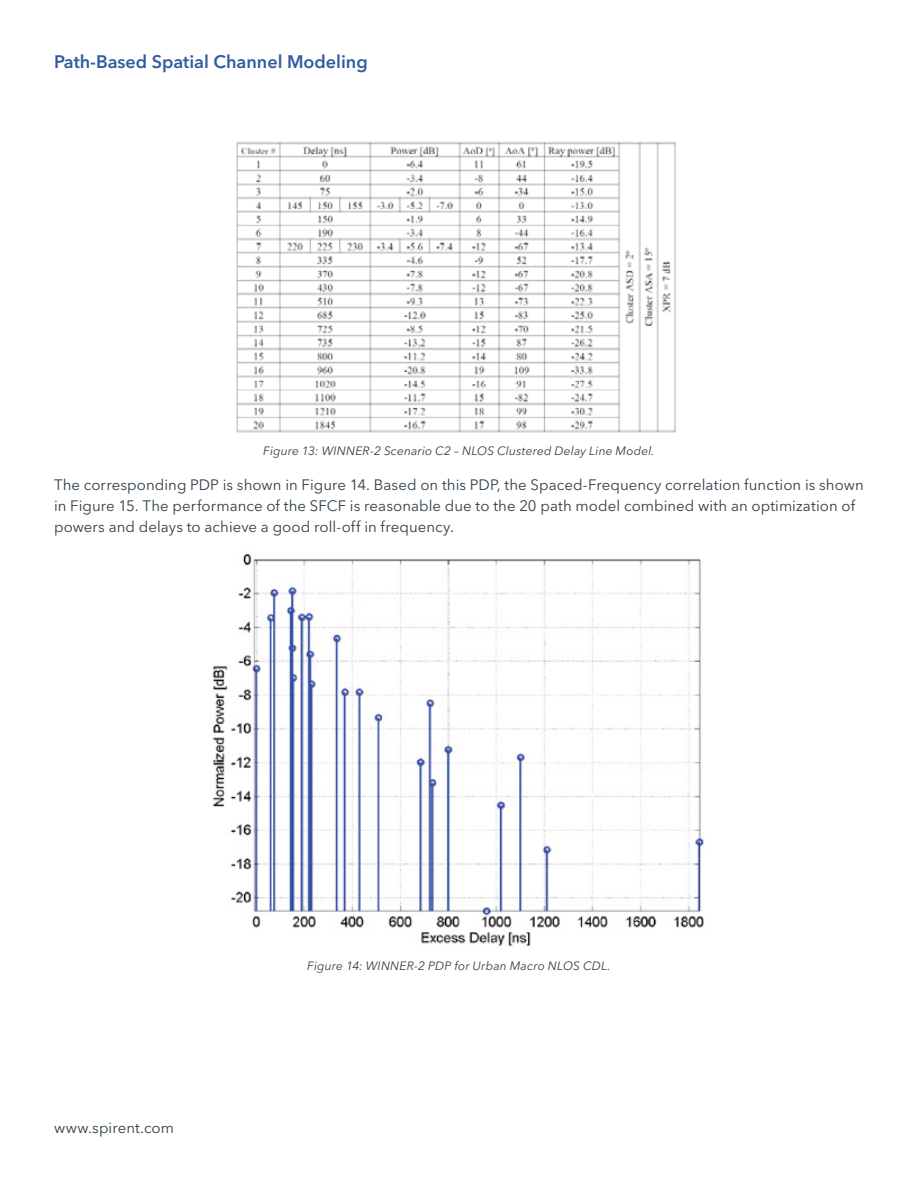
<style>
.page{position:relative;width:918px;height:1188px;background:#fff}
.page>*{position:absolute;margin:0;border:0;box-sizing:border-box;transform-origin:0 0}
.t1{font:600 18px "Avenir Next LT Pro";color:#325d9e}
.t2{font:15px/21px "Avenir Next LT Pro";letter-spacing:.005em;color:#303e49}
.t3{font:italic 12px "Avenir Next LT Pro";letter-spacing:.015em;color:#303e49}
</style>
<div class="page">
<img style="left:236px;top:141px;width:440px;height:292px">
<img style="left:213px;top:553px;width:491px;height:393px">
<p class="t1" style="left:54px;top:50px;width:315px">Path-Based Spatial Channel Modeling</p>
<p class="t3" style="left:263px;top:444px;width:393px">Figure 13: WINNER-2 Scenario C2 – NLOS Clustered Delay Line Model.</p>
<p class="t2" style="left:54px;top:474px;width:811px">The corresponding PDP is shown in Figure 14. Based on this PDP, the Spaced-Frequency correlation function is shown in Figure 15. The performance of the SFCF is reasonable due to the 20 path model combined with an optimization of powers and delays to achieve a good roll-off in frequency.</p>
<p class="t2" style="left:54px;top:1117px;width:122px">www.spirent.com</p>
<p class="t3" style="left:307px;top:958px;width:305px">Figure 14: WINNER-2 PDP for Urban Macro NLOS CDL.</p>
</div>
